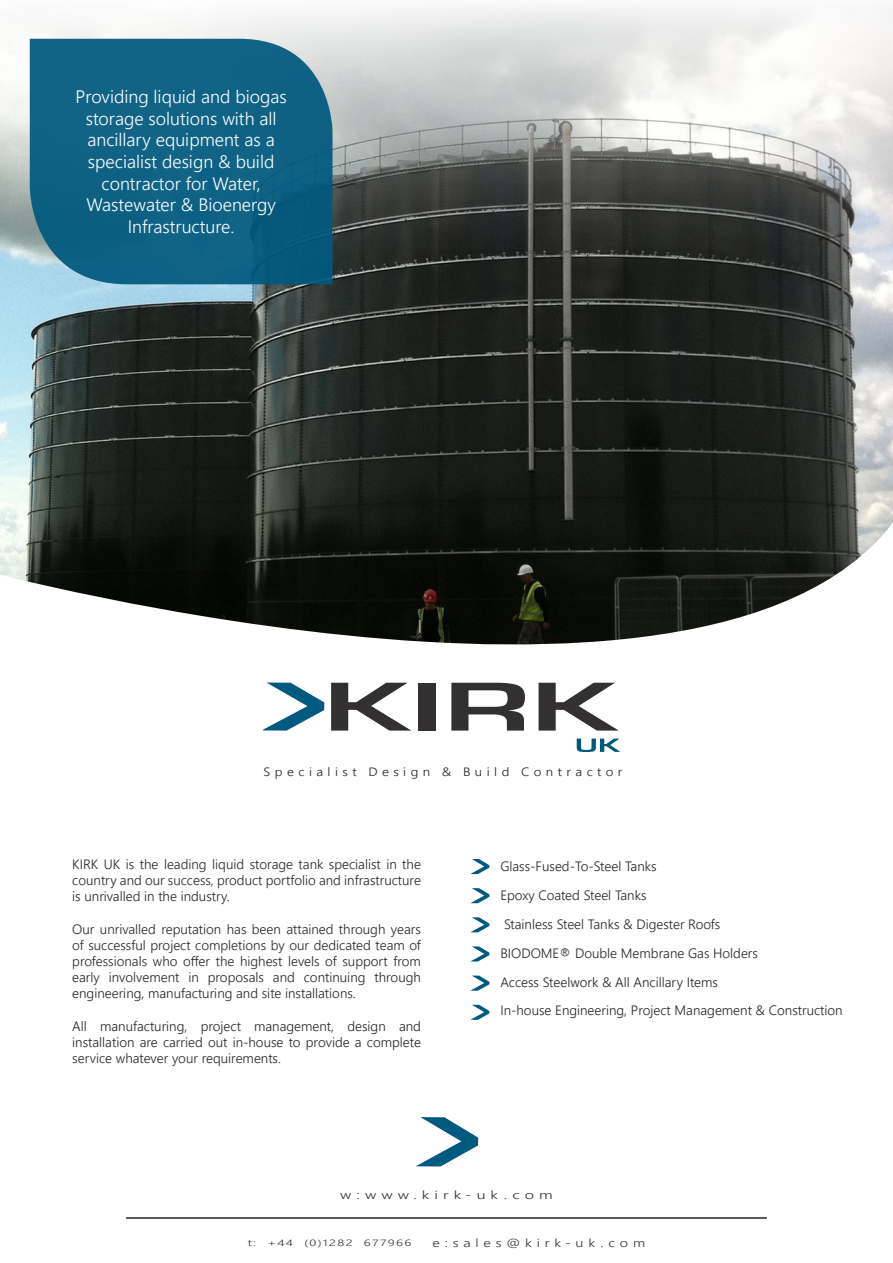
<style>
.page{position:relative;width:893px;height:1263px;background:#fff}
.page>*{position:absolute;margin:0;border:0;box-sizing:border-box;transform-origin:0 0}
.t1{font:300 18px/21.6px "Segoe UI";color:#fff;text-align:center}
.t2{font:300 13.5px/16.2px "Segoe UI";color:#262324;text-align:justify}
.t3{font:300 12px "Segoe UI";letter-spacing:.33em;color:#231f20;scale:1.12 1}
.t4{font:300 11.55px "Segoe UI";letter-spacing:.335em;color:#323031;scale:1.24 1}
.t5{font:300 11.55px "Segoe UI";letter-spacing:.31em;color:#323031;scale:1.4 1}
.t6{font:300 9px "Segoe UI";letter-spacing:.1em;color:#323031;scale:1.45 1}
</style>
<div class="page">
<img style="left:0;top:294px;width:893px;height:206px">
<svg style="left:0;top:7px;width:893px;height:287px"></svg>
<svg style="left:0;top:500px;width:893px;height:252px"></svg>
<hr style="left:126px;top:1217px;width:641px;height:2px;background:#262324">
<svg style="left:416px;top:1117px;width:62px;height:49px"></svg>
<svg style="left:577px;top:738px;width:43px;height:14px"></svg>
<svg style="left:331px;top:683px;width:80px;height:47px"></svg>
<div style="left:418px;top:683px;width:17px;height:47px;background:#323031"></div>
<svg style="left:451px;top:683px;width:74px;height:48px"></svg>
<svg style="left:539px;top:683px;width:80px;height:47px"></svg>
<svg style="left:264px;top:682px;width:60px;height:49px"></svg>
<svg style="left:30px;top:39px;width:303px;height:245px;background:#166687"></svg>
<svg style="left:470px;top:859px;width:19px;height:15px"></svg>
<svg style="left:471px;top:888px;width:18px;height:15px"></svg>
<svg style="left:471px;top:917px;width:18px;height:15px"></svg>
<svg style="left:471px;top:946px;width:18px;height:15px"></svg>
<svg style="left:470px;top:975px;width:19px;height:16px"></svg>
<svg style="left:470px;top:1005px;width:19px;height:15px"></svg>
<h1 class="t1" style="left:76px;top:85px;width:213px">Providing liquid and biogas storage solutions with all ancillary equipment as a specialist design &amp; build contractor for Water,<br>Wastewater &amp; Bioenergy<br>Infrastructure.</h1>
<p class="t3" style="left:264px;top:763px;width:322px">Specialist Design &amp; Build Contractor</p>
<p class="t2" style="left:72px;top:855px;width:350px">KIRK UK is the leading liquid storage tank specialist in the country and our success, product portfolio and infrastructure is unrivalled in the industry.</p>
<p class="t2" style="left:72px;top:920px;width:350px">Our unrivalled reputation has been attained through years of successful project completions by our dedicated team of professionals who offer the highest levels of support from early involvement in proposals and continuing through engineering, manufacturing and site installations.</p>
<p class="t2" style="left:72px;top:1017px;width:350px">All manufacturing, project management, design and installation are carried out in-house to provide a complete service whatever your requirements.</p>
<p class="t2" style="left:500px;top:851px;width:344px;line-height:29px;text-align:left">Glass-Fused-To-Steel Tanks<br>Epoxy Coated Steel Tanks<br>Stainless Steel Tanks &amp; Digester Roofs<br>BIODOME® Double Membrane Gas Holders<br>Access Steelwork &amp; All Ancillary Items<br>In-house Engineering, Project Management &amp; Construction</p>
<p class="t5" style="left:340px;top:1186px;width:153px">w:www.kirk-uk.com</p>
<p class="t6" style="left:248px;top:1236px;width:114px">t: +44 (0)1282 677966</p>
<p class="t4" style="left:433px;top:1234px;width:173px">e:sales@kirk-uk.com</p>
</div>
